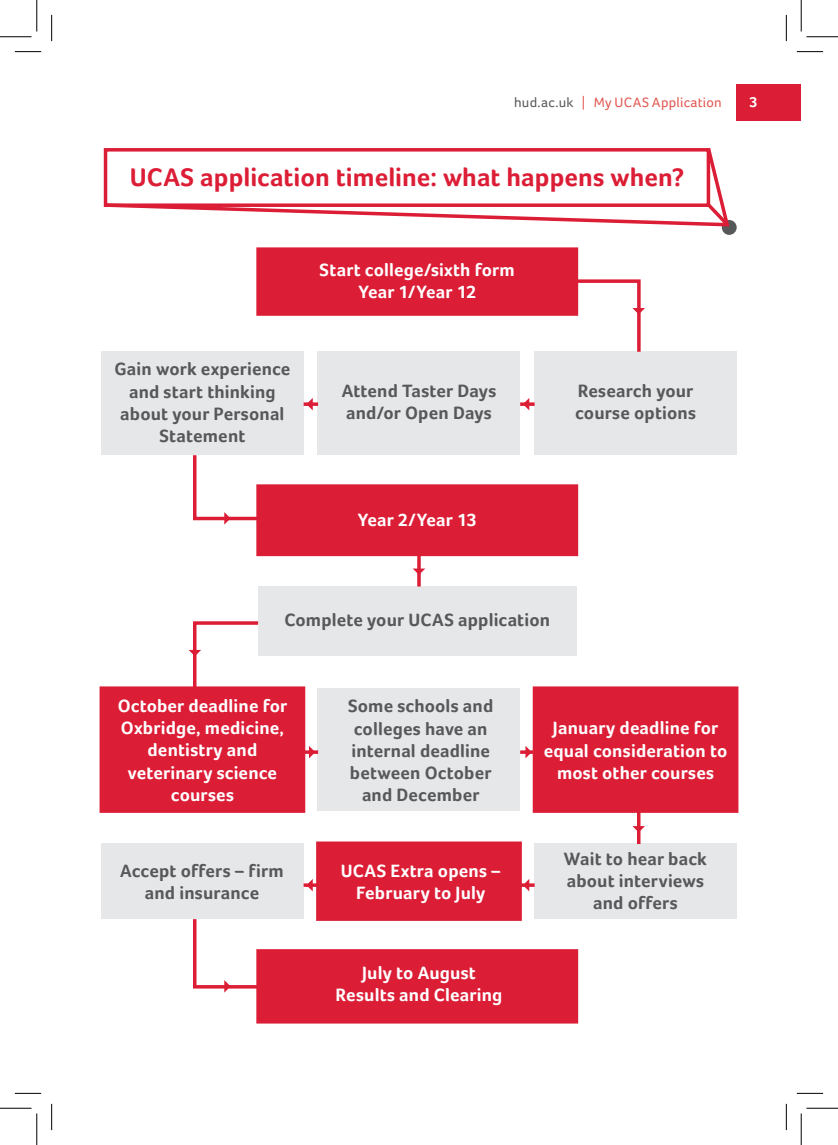
<style>
.page{position:relative;width:838px;height:1145px;background:#fff}
.page>*{position:absolute;margin:0;border:0;box-sizing:border-box;transform-origin:0 0}
.t1{font:700 26.25px "Foco";color:#dc1d36}
.t2{font:700 18.38px/22.1px "Foco";letter-spacing:.01em;color:#57585a;text-align:center}
.t3{font:700 18.38px/22.1px "Foco";letter-spacing:.01em;color:#fff;text-align:center}
.t4{font:700 14.88px "Foco";color:#fff}
.t5{font:14px "Foco";letter-spacing:.015em;color:#e25751}
.s1{color:#57585a}
</style>
<div class="page">
<div style="left:736px;top:84px;width:65px;height:37px;background:#dc1d36"></div>
<div style="left:256px;top:247px;width:322px;height:69px;background:#dc1d36;border:4px solid #dc1d36"></div>
<div style="left:256px;top:949px;width:322px;height:75px;background:#dc1d36;border:4px solid #dc1d36"></div>
<div style="left:258px;top:587px;width:318px;height:69px;background:#e6e7e9"></div>
<div style="left:256px;top:484px;width:322px;height:72px;background:#dc1d36"></div>
<div style="left:318px;top:352px;width:202px;height:103px;background:#e6e7e9"></div>
<div style="left:318px;top:688px;width:202px;height:123px;background:#e6e7e9"></div>
<div style="left:532px;top:686px;width:206px;height:127px;background:#dc1d36;border:4px solid #dc1d36"></div>
<div style="left:99px;top:686px;width:206px;height:127px;background:#dc1d36;border:4px solid #dc1d36"></div>
<div style="left:316px;top:842px;width:206px;height:79px;background:#dc1d36;border:4px solid #dc1d36"></div>
<div style="left:101px;top:843px;width:202px;height:76px;background:#e6e7e9"></div>
<div style="left:534px;top:843px;width:202px;height:76px;background:#e6e7e9"></div>
<div style="left:534px;top:352px;width:202px;height:103px;background:#e6e7e9"></div>
<div style="left:101px;top:352px;width:202px;height:103px;background:#e6e7e9"></div>
<div style="left:721px;top:220px;width:15px;height:15px;background:#57585a;border-radius:50%"></div>
<svg style="left:103px;top:148px;width:620px;height:78px"></svg>
<svg style="left:703px;top:199px;width:28px;height:30px"></svg>
<svg style="left:525px;top:398px;width:5px;height:13px"></svg>
<svg style="left:413px;top:567px;width:12px;height:10px"></svg>
<svg style="left:308px;top:398px;width:5px;height:13px"></svg>
<svg style="left:308px;top:742px;width:10px;height:21px"></svg>
<svg style="left:525px;top:742px;width:9px;height:21px"></svg>
<svg style="left:520px;top:875px;width:10px;height:21px"></svg>
<svg style="left:308px;top:879px;width:5px;height:13px"></svg>
<svg style="left:632px;top:824px;width:13px;height:11px"></svg>
<svg style="left:572px;top:278px;width:77px;height:74px"></svg>
<svg style="left:193px;top:455px;width:68px;height:74px"></svg>
<svg style="left:193px;top:919px;width:68px;height:78px"></svg>
<svg style="left:184px;top:621px;width:77px;height:70px"></svg>
<svg style="left:520px;top:402px;width:14px;height:4px"></svg>
<hr style="left:417px;top:554px;width:3px;height:33px;background:#dc1d36">
<svg style="left:303px;top:402px;width:15px;height:4px"></svg>
<svg style="left:303px;top:750px;width:15px;height:4px"></svg>
<svg style="left:520px;top:750px;width:14px;height:4px"></svg>
<svg style="left:520px;top:883px;width:14px;height:4px"></svg>
<svg style="left:303px;top:883px;width:15px;height:4px"></svg>
<hr style="left:637px;top:812px;width:3px;height:32px;background:#dc1d36">
<svg style="left:15px;top:51px;width:26px;height:1px"></svg>
<svg style="left:796px;top:51px;width:27px;height:1px"></svg>
<svg style="left:15px;top:1093px;width:26px;height:1px"></svg>
<svg style="left:796px;top:1093px;width:27px;height:1px"></svg>
<svg style="left:51px;top:15px;width:1px;height:26px"></svg>
<svg style="left:51px;top:1104px;width:1px;height:26px"></svg>
<svg style="left:786px;top:15px;width:1px;height:26px"></svg>
<svg style="left:786px;top:1104px;width:1px;height:26px"></svg>
<hr style="left:0;top:36px;width:32px;height:1px;background:#000">
<hr style="left:806px;top:36px;width:31px;height:1px;background:#000">
<hr style="left:0;top:1108px;width:32px;height:1px;background:#000">
<hr style="left:806px;top:1108px;width:31px;height:1px;background:#000">
<hr style="left:36px;top:0;width:1px;height:31px;background:#000">
<hr style="left:36px;top:1113px;width:1px;height:32px;background:#000">
<hr style="left:800px;top:0;width:1px;height:31px;background:#000">
<hr style="left:800px;top:1113px;width:1px;height:32px;background:#000">
<p class="t5" style="left:514px;top:95px;width:209px"><span class="s1">hud.ac.uk</span> | My UCAS Application</p>
<p class="t4" style="left:749px;top:93px;width:10px">3</p>
<p class="t1" style="left:130px;top:162px;width:555px">UCAS application timeline: what happens when?</p>
<p class="t2" style="left:114px;top:358px;width:177px">Gain work experience and start thinking about your Personal<br>Statement</p>
<p class="t3" style="left:319px;top:259px;width:197px">Start college/sixth form</p>
<p class="t3" style="left:358px;top:281px;width:119px">Year 1/Year 12</p>
<p class="t2" style="left:341px;top:380px;width:156px">Attend Taster Days</p>
<p class="t2" style="left:346px;top:402px;width:147px">and/or Open Days</p>
<p class="t3" style="left:357px;top:508px;width:120px">Year 2/Year 13</p>
<p class="t2" style="left:577px;top:380px;width:117px">Research your</p>
<p class="t2" style="left:575px;top:402px;width:122px">course options</p>
<p class="t2" style="left:284px;top:609px;width:267px">Complete your UCAS application</p>
<p class="t3" style="left:118px;top:695px;width:171px;text-align:left">October deadline for<br>Oxbridge, medicine,</p>
<p class="t3" style="left:128px;top:739px;width:151px">dentistry and veterinary science courses</p>
<p class="t2" style="left:120px;top:859px;width:165px">Accept offers – firm and insurance</p>
<p class="t2" style="left:348px;top:695px;width:147px">Some schools and colleges have an internal deadline between October and December</p>
<p class="t3" style="left:341px;top:859px;width:161px">UCAS Extra opens –<br>February to July</p>
<p class="t3" style="left:335px;top:962px;width:168px">July to August<br>Results and Clearing</p>
<p class="t3" style="left:543px;top:717px;width:185px">January deadline for equal consideration to most other courses</p>
<p class="t2" style="left:564px;top:848px;width:144px">Wait to hear back about interviews and offers</p>
</div>
